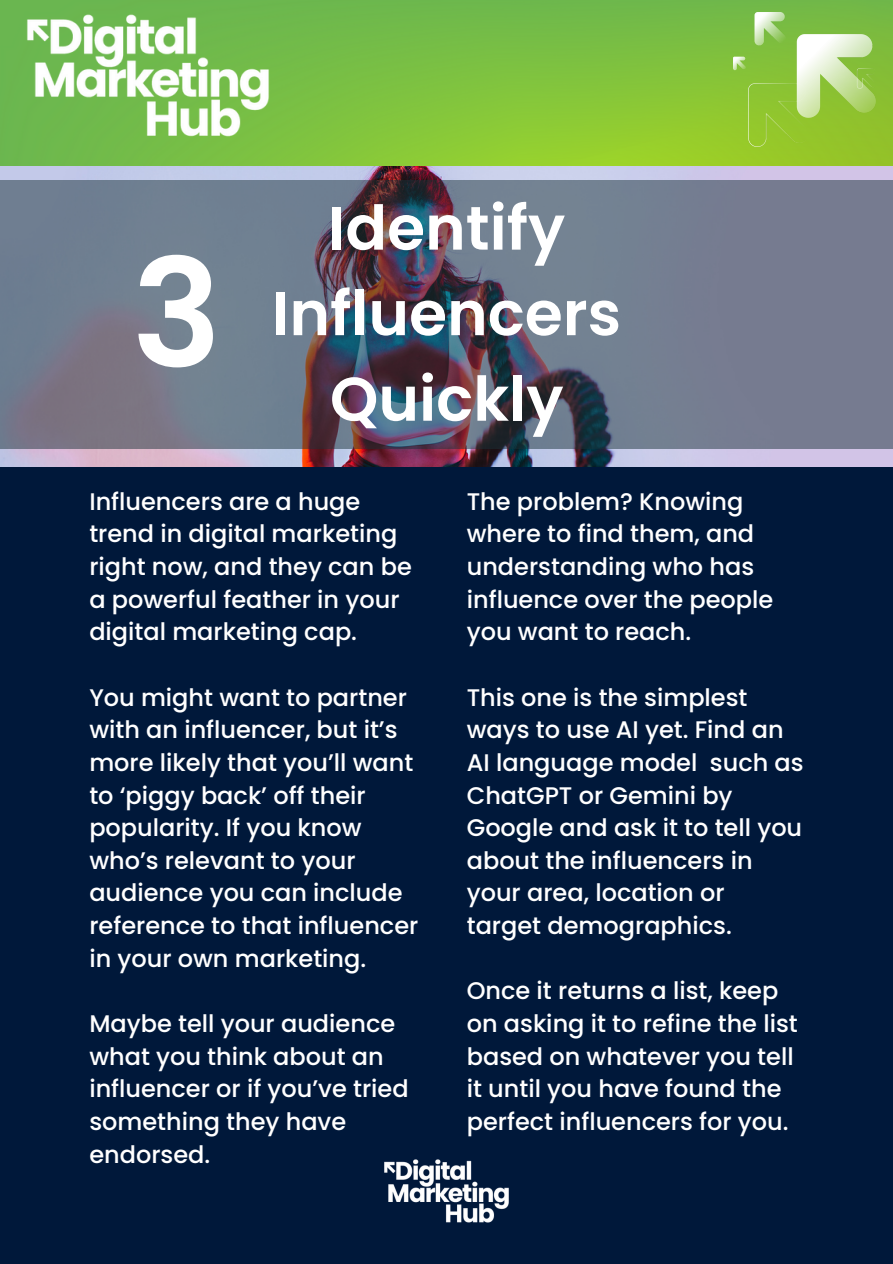
<style>
.page{position:relative;width:893px;height:1264px;background:#fff}
.page>*{position:absolute;margin:0;border:0;box-sizing:border-box;transform-origin:0 0}
.t1{font:600 150px "Poppins";color:#fff}
.t2{font:600 61.5px/85.5px "Poppins";color:#fff;text-align:center}
.t3{font:500 24px/32.5px "Poppins";color:#fff}
</style>
<div class="page">
<img style="left:0;top:0;width:892px;height:166px">
<img style="left:733px;top:12px;width:142px;height:134px">
<img style="left:23px;top:12px;width:249px;height:126px">
<div style="left:0;top:466px;width:892px;height:797px;background:#00183a"></div>
<img style="left:382px;top:1157px;width:128px;height:66px">
<img style="left:0;top:166px;width:892px;height:300px">
<svg style="left:0;top:181px;width:892px;height:268px;background:#697082"></svg>
<h1 class="t1" style="left:132px;top:209px;width:91px">3</h1>
<h2 class="t2" style="left:272px;top:185px;width:350px">Identify<br>Influencers<br>Quickly</h2>
<p class="t3" style="left:89px;top:485px;width:324px">Influencers are a huge trend in digital marketing right now, and they can be a powerful feather in your digital marketing cap.</p>
<p class="t3" style="left:89px;top:681px;width:330px">You might want to partner with an influencer, but it’s more likely that you’ll want to ‘piggy back’ off their popularity. If you know who’s relevant to your audience you can include reference to that influencer in your own marketing.</p>
<p class="t3" style="left:89px;top:1007px;width:321px">Maybe tell your audience what you think about an influencer or if you’ve tried something they have endorsed.</p>
<p class="t3" style="left:466px;top:485px;width:308px">The problem? Knowing where to find them, and understanding who has influence over the people you want to reach.</p>
<p class="t3" style="left:466px;top:681px;width:338px">This one is the simplest ways to use AI yet. Find an<br>AI language model such as<br>ChatGPT or Gemini by<br>Google and ask it to tell you about the influencers in your area, location or target demographics.</p>
<p class="t3" style="left:466px;top:974px;width:332px">Once it returns a list, keep on asking it to refine the list based on whatever you tell it until you have found the perfect influencers for you.</p>
</div>
